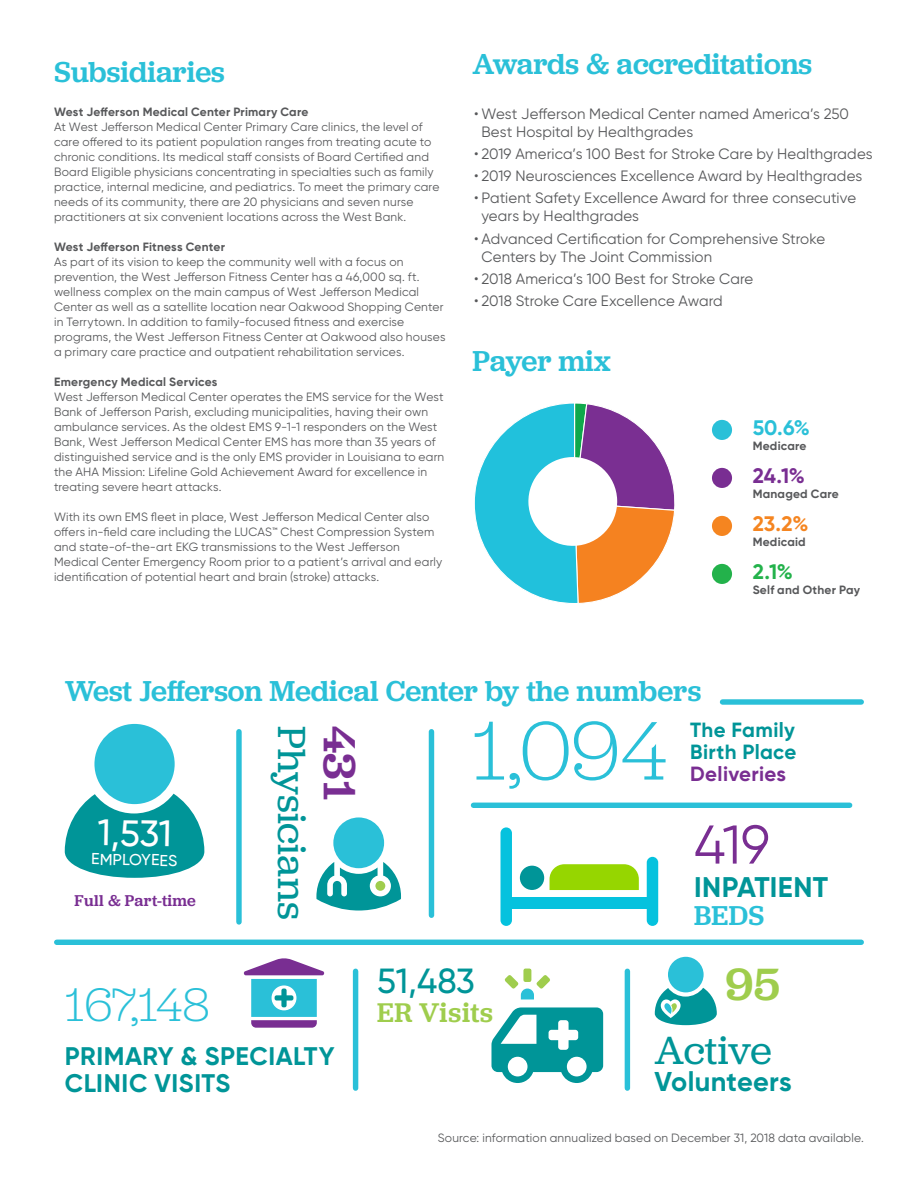
<style>
.page{position:relative;width:918px;height:1188px;background:#fff}
.page>*{position:absolute;margin:0;border:0;box-sizing:border-box;transform-origin:0 0}
._18_21_headline_-_me{font:300 86.55px "Jubilat";color:#2ac0d8}
._10_12_body_copy_-_b{font:54.45px "Gilroy";color:#792e92}
._18_21_headline_-_me-2{font:300 48.9px "Jubilat";color:#2ac0d8}
._18_21_headline_-_me-3{font:500 47.1px "Jubilat";color:#792e92}
._18_21_headline_-_me-4{font:500 47.1px "Jubilat";color:#9fcd4d}
._18_21_headline_-_me-5{font:40.8px "Jubilat";color:#009598}
._18_21_headline_-_me-6{font:500 36.9px "Gilroy";color:#fff}
._18_21_headline_-_me-7{font:500 34.95px "Gilroy";color:#009598}
._20_24_headline_-_me{font:500 30px "Jubilat";color:#2ac0d8}
._10_12_body_copy_-_b-2{font:700 28.35px/27.8px "Gilroy";letter-spacing:.01em;color:#009598}
._18_21_headline_-_me-8{font:500 28.2px "Jubilat";letter-spacing:.015em;color:#9fcd4d}
._18_21_headline_-_me-9{font:700 27.15px "Gilroy";letter-spacing:.01em;color:#009598}
._10_12_body_copy_-_b-3{font:700 25.5px/27.2px "Gilroy";letter-spacing:.015em;color:#009598}
._10_12_body_copy_-_r{font:700 21px "Gilroy";color:#2ac0d8}
._10_12_body_copy_-_r-2{font:700 21px "Gilroy";color:#f58520}
._10_12_body_copy_-_r-3{font:700 21px "Gilroy";color:#792e92}
._10_12_body_copy_-_r-4{font:700 21px "Gilroy";color:#23b24b}
._10_12_body_copy_-_b-4{font:700 20.55px/21.9px "Gilroy";letter-spacing:.015em;color:#009598}
._10_12_body_copy_-_b-5{font:700 20.55px "Gilroy";letter-spacing:.015em;color:#792e92}
._18_21_headline_-_me-10{font:500 16.35px "Jubilat";letter-spacing:.015em;color:#792e92}
._18_21_headline_-_me-11{font:500 15.9px "Gilroy";color:#fff}
.t1{font:15px/18px "Gilroy";letter-spacing:.005em;color:#57585a}
._10_12_body_copy_-_r-5{font:12px/15px "Gilroy";letter-spacing:.015em;color:#57585a}
._10_12_body_copy_-_r-6{font:700 12px "Gilroy";letter-spacing:.02em;color:#57585a}
._7_5_9_legal_-_regul{font:12px "Gilroy";letter-spacing:.02em;color:#57585a}
.s1{font-family:"Jubilat";font-weight:500;color:#2ac0d8}
</style>
<div class="page">
<div style="left:236px;top:732px;width:6px;height:190px;background:#2ac0d8"></div>
<div style="left:723px;top:699px;width:138px;height:6px;background:#2ac0d8"></div>
<div style="left:57px;top:940px;width:804px;height:5px;background:#2ac0d8"></div>
<svg style="left:243px;top:958px;width:82px;height:70px"></svg>
<div style="left:272px;top:985px;width:24px;height:25px;background:#fff;border-radius:50%"></div>
<div style="left:281px;top:989px;width:6px;height:18px;background:#009598;border-radius:2px"></div>
<div style="left:275px;top:995px;width:18px;height:6px;background:#009598;border-radius:2px"></div>
<div style="left:353px;top:971px;width:5px;height:117px;background:#2ac0d8"></div>
<div style="left:625px;top:971px;width:5px;height:117px;background:#2ac0d8"></div>
<div style="left:94px;top:724px;width:81px;height:80px;background:#2ac0d8;border-radius:50%"></div>
<svg style="left:65px;top:794px;width:139px;height:84px"></svg>
<div style="left:429px;top:732px;width:5px;height:183px;background:#2ac0d8"></div>
<div style="left:473px;top:803px;width:377px;height:5px;background:#2ac0d8"></div>
<div style="left:501px;top:827px;width:11px;height:99px;background:#05c2de;border-radius:6px"></div>
<div style="left:647px;top:857px;width:11px;height:69px;background:#05c2de;border-radius:6px"></div>
<div style="left:502px;top:897px;width:149px;height:11px;background:#05c2de"></div>
<svg style="left:550px;top:864px;width:89px;height:26px;background:#9bd80c"></svg>
<div style="left:520px;top:866px;width:24px;height:24px;background:#009598;border-radius:50%"></div>
<div style="left:333px;top:817px;width:51px;height:51px;background:#2ac0d8;border-radius:50%"></div>
<svg style="left:316px;top:862px;width:85px;height:49px"></svg>
<div style="left:375px;top:881px;width:10px;height:10px;background:#9fcd4d;border-radius:50%"></div>
<div style="left:668px;top:957px;width:36px;height:35px;background:#2ac0d8;border-radius:50%"></div>
<svg style="left:655px;top:988px;width:62px;height:37px"></svg>
<div style="left:523px;top:969px;width:8px;height:13px;background:#9fcd4d;border:4px solid #9fcd4d"></div>
<svg style="left:504px;top:972px;width:46px;height:27px"></svg>
<svg style="left:491px;top:1007px;width:112px;height:76px"></svg>
<div style="left:712px;top:516px;width:20px;height:20px;background:#f58520;border-radius:50%"></div>
<div style="left:712px;top:564px;width:20px;height:20px;background:#23b24b;border-radius:50%"></div>
<div style="left:712px;top:420px;width:20px;height:20px;background:#2ac0d8;border-radius:50%"></div>
<div style="left:712px;top:468px;width:20px;height:20px;background:#792e92;border-radius:50%"></div>
<svg style="left:474px;top:403px;width:201px;height:201px"></svg>
<p class="_20_24_headline_-_me" style="left:54px;top:53px;width:172px">Subsidiaries</p>
<p class="_20_24_headline_-_me" style="left:472px;top:44px;width:341px">Awards &amp; accreditations</p>
<p class="t1" style="left:482px;top:104px;width:369px;text-indent:-8px">• West Jefferson Medical Center named America’s 250<br>Best Hospital by Healthgrades</p>
<p class="t1" style="left:474px;top:144px;width:400px">• 2019 America’s 100 Best for Stroke Care by Healthgrades</p>
<p class="t1" style="left:474px;top:167px;width:390px">• 2019 Neurosciences Excellence Award by Healthgrades</p>
<p class="t1" style="left:482px;top:189px;width:376px;text-indent:-8px">• Patient Safety Excellence Award for three consecutive years by Healthgrades</p>
<p class="t1" style="left:482px;top:229px;width:345px;text-indent:-8px">• Advanced Certification for Comprehensive Stroke<br>Centers by The Joint Commission</p>
<p class="t1" style="left:474px;top:270px;width:281px">• 2018 America’s 100 Best for Stroke Care</p>
<p class="t1" style="left:474px;top:292px;width:250px">• 2018 Stroke Care Excellence Award</p>
<p class="_10_12_body_copy_-_r-6" style="left:54px;top:105px;width:256px">West Jefferson Medical Center Primary Care</p>
<p class="_10_12_body_copy_-_r-5" style="left:54px;top:120px;width:387px">At West Jefferson Medical Center Primary Care clinics, the level of care offered to its patient population ranges from treating acute to chronic conditions. Its medical staff consists of Board Certified and Board Eligible physicians concentrating in specialties such as family practice, internal medicine, and pediatrics. To meet the primary care needs of its community, there are 20 physicians and seven nurse practitioners at six convenient locations across the West Bank.</p>
<p class="_10_12_body_copy_-_r-6" style="left:54px;top:240px;width:173px">West Jefferson Fitness Center</p>
<p class="_10_12_body_copy_-_r-5" style="left:54px;top:255px;width:393px">As part of its vision to keep the community well with a focus on prevention, the West Jefferson Fitness Center has a 46,000 sq. ft. wellness complex on the main campus of West Jefferson Medical Center as well as a satellite location near Oakwood Shopping Center in Terrytown. In addition to family-focused fitness and exercise programs, the West Jefferson Fitness Center at Oakwood also houses a primary care practice and outpatient rehabilitation services.</p>
<p class="_10_12_body_copy_-_r-6" style="left:54px;top:375px;width:165px">Emergency Medical Services</p>
<p class="_10_12_body_copy_-_r-5" style="left:54px;top:390px;width:392px">West Jefferson Medical Center operates the EMS service for the West Bank of Jefferson Parish, excluding municipalities, having their own ambulance services. As the oldest EMS 9-1-1 responders on the West Bank, West Jefferson Medical Center EMS has more than 35 years of distinguished service and is the only EMS provider in Louisiana to earn the AHA Mission: Lifeline Gold Achievement Award for excellence in treating severe heart attacks.</p>
<p class="_10_12_body_copy_-_r-5" style="left:54px;top:510px;width:390px">With its own EMS fleet in place, West Jefferson Medical Center also offers in-field care including the LUCAS™ Chest Compression System and state-of-the-art EKG transmissions to the West Jefferson Medical Center Emergency Room prior to a patient’s arrival and early identification of potential heart and brain (stroke) attacks.</p>
<p class="_20_24_headline_-_me" style="left:472px;top:341px;width:140px">Payer mix</p>
<p class="_10_12_body_copy_-_r" style="left:753px;top:414px;width:59px">50.6%</p>
<p class="_10_12_body_copy_-_r-6" style="left:753px;top:438px;width:55px">Medicare</p>
<p class="_10_12_body_copy_-_r-3" style="left:753px;top:462px;width:54px">24.1%</p>
<p class="_10_12_body_copy_-_r-6" style="left:753px;top:486px;width:88px">Managed Care</p>
<p class="_10_12_body_copy_-_r-2" style="left:753px;top:510px;width:57px">23.2%</p>
<p class="_10_12_body_copy_-_r-6" style="left:753px;top:534px;width:55px">Medicaid</p>
<p class="_10_12_body_copy_-_r-4" style="left:753px;top:558px;width:42px">2.1%</p>
<p class="_10_12_body_copy_-_r-6" style="left:753px;top:582px;width:109px">Self and Other Pay</p>
<p class="_20_24_headline_-_me" style="left:65px;top:671px;width:638px">West Jefferson Medical Center by the numbers</p>
<p class="_18_21_headline_-_me-6" style="left:98px;top:810px;width:76px;rotate:1deg">1,531</p>
<p class="_18_21_headline_-_me-11" style="left:91px;top:849px;width:88px;rotate:1deg">EMPLOYEES</p>
<p class="_18_21_headline_-_me-10" style="left:75px;top:890px;width:123px">Full &amp; Part-time</p>
<p class="_18_21_headline_-_me-2" style="left:65px;top:975px;width:146px">167,148</p>
<p class="_18_21_headline_-_me-5" style="left:318px;top:726px;width:196px;rotate:90deg">Physicians</p>
<p class="_18_21_headline_-_me-3" style="left:370px;top:726px;width:76px;rotate:90deg">431</p>
<p class="_10_12_body_copy_-_b-3" style="left:65px;top:1042px;width:271px">PRIMARY &amp; SPECIALTY<br>CLINIC VISITS</p>
<p class="_18_21_headline_-_me" style="left:472px;top:697px;width:197px">1,094</p>
<p class="_18_21_headline_-_me-7" style="left:377px;top:959px;width:99px">51,483</p>
<p class="_18_21_headline_-_me-8" style="left:377px;top:994px;width:117px">ER Visits</p>
<p class="_10_12_body_copy_-_b-4" style="left:690px;top:719px;width:108px">The Family<br>Birth Place</p>
<p class="_10_12_body_copy_-_b-5" style="left:690px;top:761px;width:97px">Deliveries</p>
<p class="_10_12_body_copy_-_b" style="left:694px;top:811px;width:77px">419</p>
<p class="_10_12_body_copy_-_b-2" style="left:694px;top:873px;width:136px">INPATIENT<br><span class="s1">BEDS</span></p>
<p class="_18_21_headline_-_me-4" style="left:725px;top:953px;width:56px">95</p>
<p class="_18_21_headline_-_me-5" style="left:655px;top:1025px;width:119px">Active</p>
<p class="_18_21_headline_-_me-9" style="left:655px;top:1065px;width:139px">Volunteers</p>
<p class="_7_5_9_legal_-_regul" style="left:438px;top:1131px;width:428px">Source: information annualized based on December 31, 2018 data available.</p>
</div>
